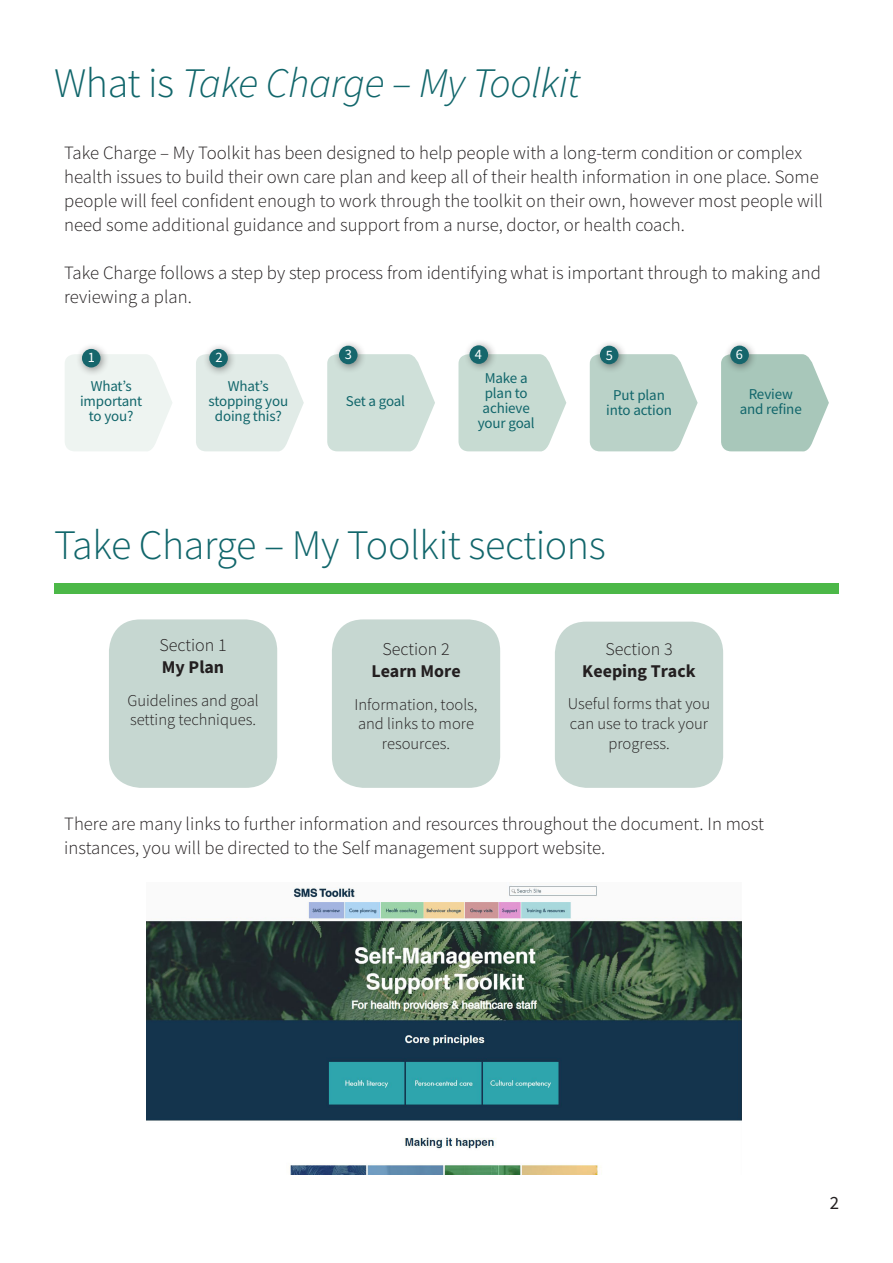
<style>
.page{position:relative;width:893px;height:1263px;background:#fff}
.page>*{position:absolute;margin:0;border:0;box-sizing:border-box;transform-origin:0 0}
.Heading{font:300 42px "Source Sans Pro";letter-spacing:-.01em;color:#11666b}
.Heading-2{font:italic 300 42px "Source Sans Pro";letter-spacing:-.01em;color:#11666b}
.Body{font:300 18.75px/24px "Source Sans Pro";color:#231f20}
.t1{font:18.75px "Source Sans Pro";color:#231f20}
.Subhead_2_Black{font:700 18px "Source Sans Pro";color:#231f20}
.Subhead_2_Black-2{font:300 18px "Source Sans Pro";color:#231f20}
.Subhead_2_Black-3{font:300 16.5px/19.8px "Source Sans Pro";color:#231f20;text-align:center}
.t2{font:15px/15px "Source Sans Pro";letter-spacing:-.01em;color:#11666b;text-align:center}
.Bubble_font{font:14.4px "Source Sans Pro";color:#fff}
.s1{font-style:normal}
</style>
<div class="page">
<svg style="left:65px;top:354px;width:107px;height:97px;background:#eff5f2"></svg>
<div style="left:76px;top:343px;width:34px;height:34px;background:#231f20;opacity:.5"></div>
<div style="left:82px;top:349px;width:19px;height:18px;background:#16666c;border-radius:50%"></div>
<svg style="left:196px;top:354px;width:108px;height:98px;background:#e4ede9"></svg>
<div style="left:203px;top:343px;width:34px;height:34px;background:#231f20;opacity:.5"></div>
<div style="left:209px;top:349px;width:19px;height:18px;background:#16666c;border-radius:50%"></div>
<svg style="left:327px;top:354px;width:108px;height:98px;background:#d4e3dd"></svg>
<div style="left:333px;top:339px;width:34px;height:34px;background:#231f20;opacity:.5"></div>
<div style="left:339px;top:346px;width:19px;height:18px;background:#16666c;border-radius:50%"></div>
<svg style="left:590px;top:354px;width:108px;height:98px;background:#c1d7ce"></svg>
<div style="left:594px;top:339px;width:34px;height:34px;background:#231f20;opacity:.5"></div>
<div style="left:600px;top:346px;width:18px;height:18px;background:#16666c;border-radius:50%"></div>
<svg style="left:721px;top:354px;width:108px;height:98px;background:#b1cdc1"></svg>
<div style="left:724px;top:339px;width:34px;height:34px;background:#231f20;opacity:.5"></div>
<div style="left:730px;top:346px;width:19px;height:18px;background:#16666c;border-radius:50%"></div>
<svg style="left:458px;top:354px;width:108px;height:98px;background:#cddfd7"></svg>
<div style="left:463px;top:339px;width:34px;height:34px;background:#231f20;opacity:.5"></div>
<div style="left:469px;top:345px;width:19px;height:19px;background:#16666c;border-radius:50%"></div>
<div style="left:109px;top:619px;width:168px;height:169px;background:#c6d7d1;border-radius:31px"></div>
<div style="left:332px;top:619px;width:168px;height:169px;background:#c6d7d1;border-radius:31px"></div>
<div style="left:555px;top:622px;width:168px;height:166px;background:#c6d7d1;border-radius:31px"></div>
<div style="left:54px;top:583px;width:785px;height:10px;background:#4cb848"></div>
<img style="left:146px;top:885px;width:595px;height:290px">
<p class="Heading-2" style="left:54px;top:57px;width:528px"><span class="s1">What is</span> Take Charge – My Toolkit</p>
<p class="Body" style="left:64px;top:141px;width:760px">Take Charge – My Toolkit has been designed to help people with a long-term condition or complex health issues to build their own care plan and keep all of their health information in one place. Some people will feel confident enough to work through the toolkit on their own, however most people will need some additional guidance and support from a nurse, doctor, or health coach.</p>
<p class="Body" style="left:64px;top:260px;width:758px">Take Charge follows a step by step process from identifying what is important through to making and reviewing a plan.</p>
<p class="Bubble_font" style="left:88px;top:348px;width:9px">1</p>
<p class="t2" style="left:80px;top:378px;width:64px">What’s important to you?</p>
<p class="Bubble_font" style="left:215px;top:348px;width:9px">2</p>
<p class="t2" style="left:208px;top:378px;width:81px">What’s stopping you doing this?</p>
<p class="Bubble_font" style="left:345px;top:345px;width:9px">3</p>
<p class="t2" style="left:346px;top:393px;width:61px">Set a goal</p>
<p class="Bubble_font" style="left:475px;top:345px;width:9px">4</p>
<p class="t2" style="left:478px;top:371px;width:58px">Make a plan to achieve your goal</p>
<p class="Bubble_font" style="left:606px;top:346px;width:9px">5</p>
<p class="t2" style="left:606px;top:387px;width:67px">Put plan into action</p>
<p class="Bubble_font" style="left:736px;top:345px;width:9px">6</p>
<p class="t2" style="left:740px;top:386px;width:63px">Review and refine</p>
<p class="Heading" style="left:54px;top:520px;width:553px">Take Charge – My Toolkit sections</p>
<p class="Subhead_2_Black-2" style="left:159px;top:634px;width:69px">Section 1</p>
<p class="Subhead_2_Black" style="left:162px;top:655px;width:64px">My Plan</p>
<p class="Subhead_2_Black-3" style="left:127px;top:690px;width:133px;text-align:left">Guidelines and goal setting techniques.</p>
<p class="Subhead_2_Black-2" style="left:382px;top:638px;width:69px">Section 2</p>
<p class="Subhead_2_Black" style="left:371px;top:659px;width:91px">Learn More</p>
<p class="Subhead_2_Black-3" style="left:354px;top:694px;width:125px">Information, tools, and links to more resources.</p>
<p class="Subhead_2_Black-2" style="left:605px;top:638px;width:69px">Section 3</p>
<p class="Subhead_2_Black" style="left:582px;top:659px;width:115px">Keeping Track</p>
<p class="Subhead_2_Black-3" style="left:568px;top:694px;width:144px">Useful forms that you can use to track your progress.</p>
<p class="Body" style="left:64px;top:812px;width:701px">There are many links to further information and resources throughout the document. In most instances, you will be directed to the Self management support website.</p>
<p class="t1" style="left:830px;top:1191px;width:11px">2</p>
</div>
